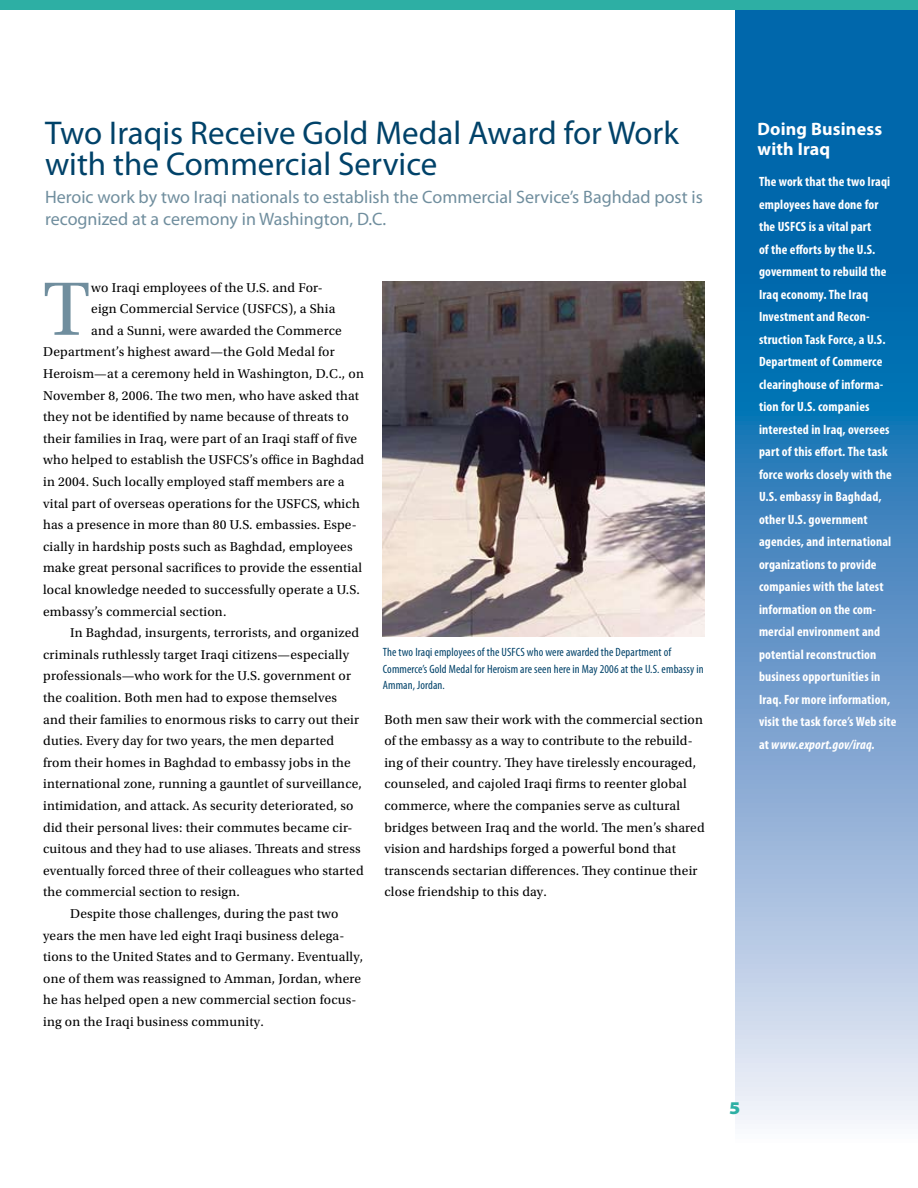
<style>
.page{position:relative;width:918px;height:1188px;background:#fff}
.page>*{position:absolute;margin:0;border:0;box-sizing:border-box;transform-origin:0 0}
.t1{font:79.65px "Utopia Std";color:#708e9e}
.t2{font:33px/31.5px "Myriad Pro";color:#004269}
.t3{font:18px/21.6px "Myriad Pro";color:#708e9e}
.t4{font:700 18px/19.5px "Myriad Pro";letter-spacing:.01em;color:#fff}
.t5{font:13.5px/21.6px "Utopia Std";letter-spacing:.015em;color:#000}
.t6{font:700 condensed 13.5px/22.5px "Myriad Pro";letter-spacing:.01em;color:#fff}
.t7{font:condensed 12px/16.5px "Myriad Pro";letter-spacing:.01em;color:#004269}
.s1{font-style:italic}
</style>
<div class="page">
<svg style="left:735px;top:10px;width:183px;height:1114px;background:#5694c6"></svg>
<div style="left:0;top:0;width:918px;height:10px;background:#2dafa4"></div>
<img style="left:383px;top:282px;width:322px;height:355px">
<svg style="left:735px;top:1103px;width:4px;height:11px"></svg>
<h2 class="t2" style="left:45px;top:116px;width:636px">Two Iraqis Receive Gold Medal Award for Work with the Commercial Service</h2>
<h3 class="t3" style="left:45px;top:186px;width:659px">Heroic work by two Iraqi nationals to establish the Commercial Service’s Baghdad post is recognized at a ceremony in Washington, D.C.</h3>
<h1 class="t1" style="left:43px;top:266px;width:48px">T</h1>
<p class="t5" style="left:91px;top:277px;width:233px">wo Iraqi employees of the U.S. and For-</p>
<p class="t5" style="left:91px;top:298px;width:246px">eign Commercial Service (USFCS), a Shia</p>
<p class="t5" style="left:91px;top:320px;width:252px">and a Sunni, were awarded the Commerce</p>
<p class="t5" style="left:43px;top:341px;width:293px">Department’s highest award—the Gold Medal for</p>
<p class="t5" style="left:43px;top:363px;width:322px">Heroism—at a ceremony held in Washington, D.C., on</p>
<p class="t5" style="left:43px;top:385px;width:317px">November 8, 2006. The two men, who have asked that</p>
<p class="t5" style="left:43px;top:406px;width:307px">they not be identified by name because of threats to</p>
<p class="t5" style="left:43px;top:428px;width:316px">their families in Iraq, were part of an Iraqi staff of five</p>
<p class="t5" style="left:43px;top:449px;width:323px">who helped to establish the USFCS’s office in Baghdad</p>
<p class="t5" style="left:43px;top:471px;width:303px">in 2004. Such locally employed staff members are a</p>
<p class="t5" style="left:43px;top:493px;width:318px">vital part of overseas operations for the USFCS, which</p>
<p class="t5" style="left:43px;top:514px;width:315px">has a presence in more than 80 U.S. embassies. Espe-</p>
<p class="t5" style="left:43px;top:536px;width:311px">cially in hardship posts such as Baghdad, employees</p>
<p class="t5" style="left:43px;top:557px;width:320px">make great personal sacrifices to provide the essential</p>
<p class="t5" style="left:43px;top:579px;width:318px">local knowledge needed to successfully operate a U.S.</p>
<p class="t5" style="left:43px;top:601px;width:185px">embassy’s commercial section.</p>
<p class="t5" style="left:70px;top:622px;width:291px">In Baghdad, insurgents, terrorists, and organized</p>
<p class="t5" style="left:43px;top:644px;width:307px">criminals ruthlessly target Iraqi citizens—especially</p>
<p class="t5" style="left:43px;top:665px;width:309px">professionals—who work for the U.S. government or</p>
<p class="t5" style="left:43px;top:687px;width:295px">the coalition. Both men had to expose themselves</p>
<p class="t5" style="left:43px;top:709px;width:317px">and their families to enormous risks to carry out their</p>
<p class="t5" style="left:43px;top:730px;width:293px">duties. Every day for two years, the men departed</p>
<p class="t5" style="left:43px;top:752px;width:309px">from their homes in Baghdad to embassy jobs in the</p>
<p class="t5" style="left:43px;top:773px;width:320px">international zone, running a gauntlet of surveillance,</p>
<p class="t5" style="left:43px;top:795px;width:312px">intimidation, and attack. As security deteriorated, so</p>
<p class="t5" style="left:43px;top:817px;width:311px">did their personal lives: their commutes became cir-</p>
<p class="t5" style="left:43px;top:838px;width:319px">cuitous and they had to use aliases. Threats and stress</p>
<p class="t5" style="left:43px;top:860px;width:322px">eventually forced three of their colleagues who started</p>
<p class="t5" style="left:43px;top:881px;width:198px">the commercial section to resign.</p>
<p class="t5" style="left:70px;top:903px;width:270px">Despite those challenges, during the past two</p>
<p class="t5" style="left:43px;top:925px;width:303px">years the men have led eight Iraqi business delega-</p>
<p class="t5" style="left:43px;top:946px;width:322px">tions to the United States and to Germany. Eventually,</p>
<p class="t5" style="left:43px;top:968px;width:320px">one of them was reassigned to Amman, Jordan, where</p>
<p class="t5" style="left:43px;top:989px;width:315px">he has helped open a new commercial section focus-</p>
<p class="t5" style="left:43px;top:1011px;width:222px">ing on the Iraqi business community.</p>
<p class="t7" style="left:383px;top:644px;width:322px">The two Iraqi employees of the USFCS who were awarded the Department of<br>Commerce’s Gold Medal for Heroism are seen here in May 2006 at the U.S. embassy in<br>Amman, Jordan.</p>
<p class="t5" style="left:384px;top:709px;width:322px">Both men saw their work with the commercial section of the embassy as a way to contribute to the rebuild&shy;ing of their country. They have tirelessly encouraged, counseled, and cajoled Iraqi firms to reenter global commerce, where the companies serve as cultural bridges between Iraq and the world. The men’s shared vision and hardships forged a powerful bond that transcends sectarian differences. They continue their close friendship to this day.</p>
<h3 class="t4" style="left:758px;top:119px;width:126px">Doing Business with Iraq</h3>
<p class="t6" style="left:759px;top:170px;width:139px">The work that the two Iraqi employees have done for the USFCS is a vital part<br>of the efforts by the U.S. government to rebuild the<br>Iraq economy. The Iraq<br>Investment and Recon&shy;struction Task Force, a U.S.<br>Department of Commerce clearinghouse of informa&shy;tion for U.S. companies interested in Iraq, oversees part of this effort. The task force works closely with the<br>U.S. embassy in Baghdad, other U.S. government agencies, and international organizations to provide companies with the latest information on the com&shy;mercial environment and potential reconstruction business opportunities in<br>Iraq. For more information, visit the task force’s Web site at <span class="s1">www.export.gov/iraq.</span></p>
</div>
